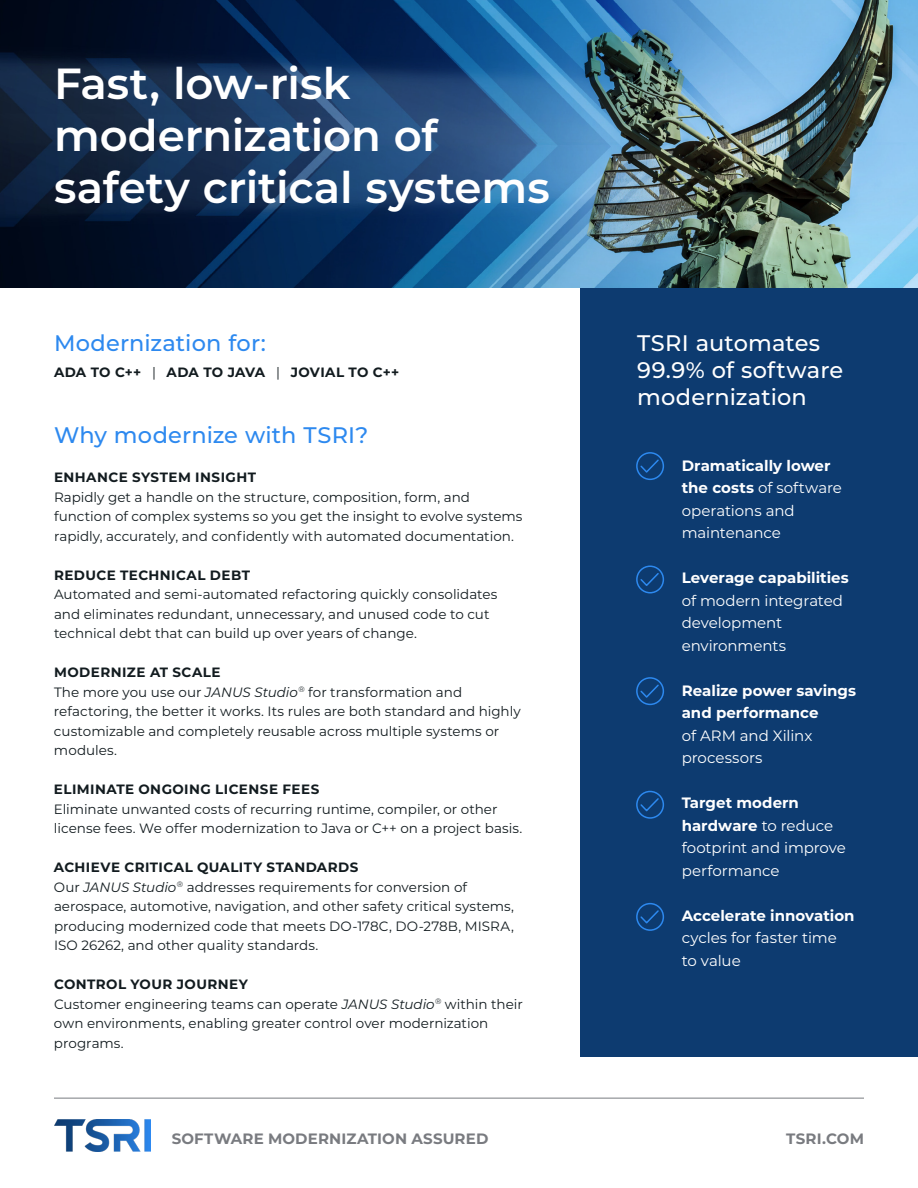
<style>
.page{position:relative;width:918px;height:1188px;background:#fff}
.page>*{position:absolute;margin:0;border:0;box-sizing:border-box;transform-origin:0 0}
.t1{font:600 43.5px/52.2px "Montserrat";letter-spacing:-.005em;color:#fff}
.t2{font:500 22.5px/27px "Montserrat";letter-spacing:.01em;color:#fff}
.t3{font:500 22.5px "Montserrat";letter-spacing:.01em;color:#2d89ef}
.t4{font:15px/22.5px "Montserrat";letter-spacing:-.005em;color:#fff}
.t5{font:700 15px/22.5px "Montserrat";color:#fff}
.t6{font:700 15px "Montserrat";letter-spacing:.01em;color:#797b80}
.t7{font:13.5px/19.5px "Montserrat";color:#121b1f}
.t8{font:700 13.5px "Montserrat";letter-spacing:.035em;color:#121b1f}
.s1{font-weight:400}
.s2{font-weight:700}
.s3{font-style:italic}
</style>
<div class="page">
<div style="left:580px;top:287px;width:338px;height:769px;background:#0d3b70"></div>
<img style="left:0;top:0;width:918px;height:287px">
<svg style="left:636px;top:452px;width:29px;height:28px"></svg>
<svg style="left:636px;top:565px;width:29px;height:29px"></svg>
<svg style="left:636px;top:677px;width:29px;height:29px"></svg>
<svg style="left:636px;top:790px;width:29px;height:29px"></svg>
<svg style="left:636px;top:902px;width:29px;height:29px"></svg>
<hr style="left:54px;top:1098px;width:810px;height:1px;background:#797b80">
<img style="left:54px;top:1119px;width:97px;height:33px">
<h1 class="t1" style="left:54px;top:56px;width:497px">Fast, low-risk modernization of safety critical systems</h1>
<h2 class="t3" style="left:54px;top:327px;width:213px">Modernization for:</h2>
<p class="t8" style="left:54px;top:363px;width:347px">ADA TO C++ <span class="s1">|</span> ADA TO JAVA <span class="s1">|</span> JOVIAL TO C++</p>
<h2 class="t3" style="left:54px;top:420px;width:316px">Why modernize with TSRI?</h2>
<p class="t8" style="left:54px;top:468px;width:204px">ENHANCE SYSTEM INSIGHT</p>
<p class="t7" style="left:54px;top:487px;width:470px">Rapidly get a handle on the structure, composition, form, and function of complex systems so you get the insight to evolve systems rapidly, accurately, and confidently with automated documentation.</p>
<p class="t8" style="left:54px;top:565px;width:198px">REDUCE TECHNICAL DEBT</p>
<p class="t7" style="left:54px;top:584px;width:445px">Automated and semi-automated refactoring quickly consolidates and eliminates redundant, unnecessary, and unused code to cut technical debt that can build up over years of change.</p>
<p class="t7" style="left:54px;top:662px;width:468px"><span class="s2">MODERNIZE AT SCALE<br></span>The more you use our <span class="s3">JANUS Studio</span><sup>®</sup> for transformation and refactoring, the better it works. Its rules are both standard and highly customizable and completely reusable across multiple systems or modules.</p>
<p class="t8" style="left:54px;top:780px;width:267px">ELIMINATE ONGOING LICENSE FEES</p>
<p class="t7" style="left:54px;top:799px;width:470px">Eliminate unwanted costs of recurring runtime, compiler, or other license fees. We offer modernization to Java or C++ on a project basis.</p>
<p class="t7" style="left:54px;top:857px;width:462px"><span class="s2">ACHIEVE CRITICAL QUALITY STANDARDS<br></span>Our <span class="s3">JANUS Studio</span><sup>®</sup> addresses requirements for conversion of aerospace, automotive, navigation, and other safety critical systems, producing modernized code that meets DO-178C, DO-278B, MISRA, ISO 26262, and other quality standards.</p>
<p class="t7" style="left:54px;top:974px;width:470px"><span class="s2">CONTROL YOUR JOURNEY<br></span>Customer engineering teams can operate <span class="s3">JANUS Studio</span><sup>®</sup> within their own environments, enabling greater control over modernization programs.</p>
<h2 class="t2" style="left:637px;top:329px;width:208px">TSRI automates<br>99.9% of software modernization</h2>
<p class="t4" style="left:682px;top:453px;width:162px"><span class="s2">Dramatically lower the costs</span> of software operations and maintenance</p>
<p class="t5" style="left:682px;top:566px;width:169px">Leverage capabilities</p>
<p class="t4" style="left:682px;top:588px;width:163px">of modern integrated development environments</p>
<p class="t5" style="left:682px;top:678px;width:176px">Realize power savings and performance</p>
<p class="t4" style="left:682px;top:723px;width:132px">of ARM and Xilinx processors</p>
<p class="t4" style="left:682px;top:791px;width:166px"><span class="s2">Target modern hardware</span> to reduce footprint and improve performance</p>
<p class="t5" style="left:682px;top:903px;width:174px">Accelerate innovation</p>
<p class="t4" style="left:682px;top:926px;width:157px">cycles for faster time to value</p>
<p class="t6" style="left:172px;top:1128px;width:318px">SOFTWARE MODERNIZATION ASSURED</p>
<p class="t6" style="left:786px;top:1128px;width:79px">TSRI.COM</p>
</div>
